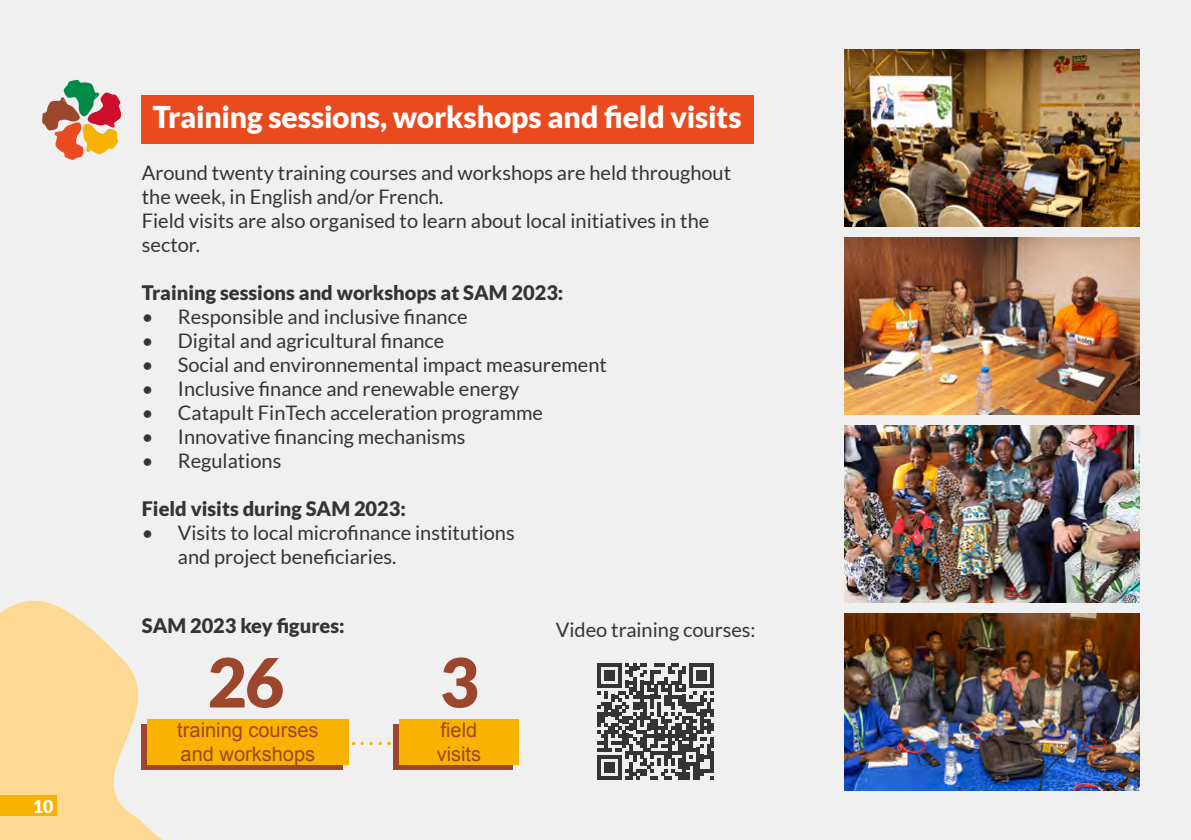
<style>
.page{position:relative;width:1191px;height:840px;background:#fff}
.page>*{position:absolute;margin:0;border:0;box-sizing:border-box;transform-origin:0 0}
.t1{font:900 67.8px "Lato";color:#9c472d}
.t2{font:900 30px "Lato";letter-spacing:-.005em;color:#fff}
.t3{font:20px/24px "Lato";color:#343434}
.t4{font:900 20px "Lato";color:#343434}
.t5{font:20px/24px "Arial";color:#9c472d}
.t6{font:900 17.8px "Lato";color:#fff}
</style>
<div class="page">
<div style="left:0;top:0;width:1191px;height:839px;background:#f0f0f1"></div>
<svg style="left:0;top:600px;width:394px;height:239px"></svg>
<svg style="left:42px;top:79px;width:80px;height:81px"></svg>
<div style="left:141px;top:96px;width:612px;height:48px;background:#e94b1f"></div>
<svg style="left:141px;top:724px;width:202px;height:46px"></svg>
<svg style="left:394px;top:724px;width:119px;height:46px"></svg>
<div style="left:147px;top:718px;width:202px;height:46px;background:#f7b300"></div>
<div style="left:399px;top:718px;width:119px;height:46px;background:#f7b300"></div>
<svg style="left:362px;top:741px;width:27px;height:3px"></svg>
<svg style="left:597px;top:663px;width:117px;height:116px"></svg>
<img style="left:844px;top:50px;width:295px;height:176px">
<img style="left:844px;top:237px;width:295px;height:177px">
<img style="left:844px;top:425px;width:295px;height:177px">
<img style="left:844px;top:613px;width:295px;height:177px">
<div style="left:0;top:794px;width:57px;height:21px;background:#f7b300"></div>
<p class="t6" style="left:33px;top:795px;width:22px">10</p>
<p class="t2" style="left:153px;top:99px;width:590px">Training sessions, workshops and field visits</p>
<p class="t3" style="left:142px;top:160px;width:591px">Around twenty training courses and workshops are held throughout the week, in English and/or French.</p>
<p class="t3" style="left:142px;top:208px;width:569px">Field visits are also organised to learn about local initiatives in the sector.</p>
<p class="t4" style="left:142px;top:281px;width:423px">Training sessions and workshops at SAM 2023:</p>
<p class="t3" style="left:142px;top:304px;width:327px">• Responsible and inclusive finance</p>
<p class="t3" style="left:142px;top:328px;width:304px">• Digital and agricultural finance</p>
<p class="t3" style="left:142px;top:352px;width:466px">• Social and environnemental impact measurement</p>
<p class="t3" style="left:142px;top:376px;width:379px">• Inclusive finance and renewable energy</p>
<p class="t3" style="left:142px;top:400px;width:403px">• Catapult FinTech acceleration programme</p>
<p class="t3" style="left:142px;top:424px;width:325px">• Innovative financing mechanisms</p>
<p class="t3" style="left:142px;top:448px;width:141px">• Regulations</p>
<p class="t4" style="left:142px;top:497px;width:266px">Field visits during SAM 2023:</p>
<p class="t3" style="left:178px;top:520px;width:338px;text-indent:-36px">• Visits to local microfinance institutions and project beneficiaries.</p>
<p class="t4" style="left:142px;top:613px;width:204px">SAM 2023 key figures:</p>
<p class="t3" style="left:556px;top:617px;width:201px">Video training courses:</p>
<p class="t1" style="left:208px;top:642px;width:78px">26</p>
<p class="t1" style="left:439px;top:642px;width:41px">3</p>
<p class="t5" style="left:177px;top:717px;width:143px">training courses and workshops</p>
<p class="t5" style="left:440px;top:717px;width:38px">field</p>
<p class="t5" style="left:437px;top:741px;width:46px">visits</p>
</div>
